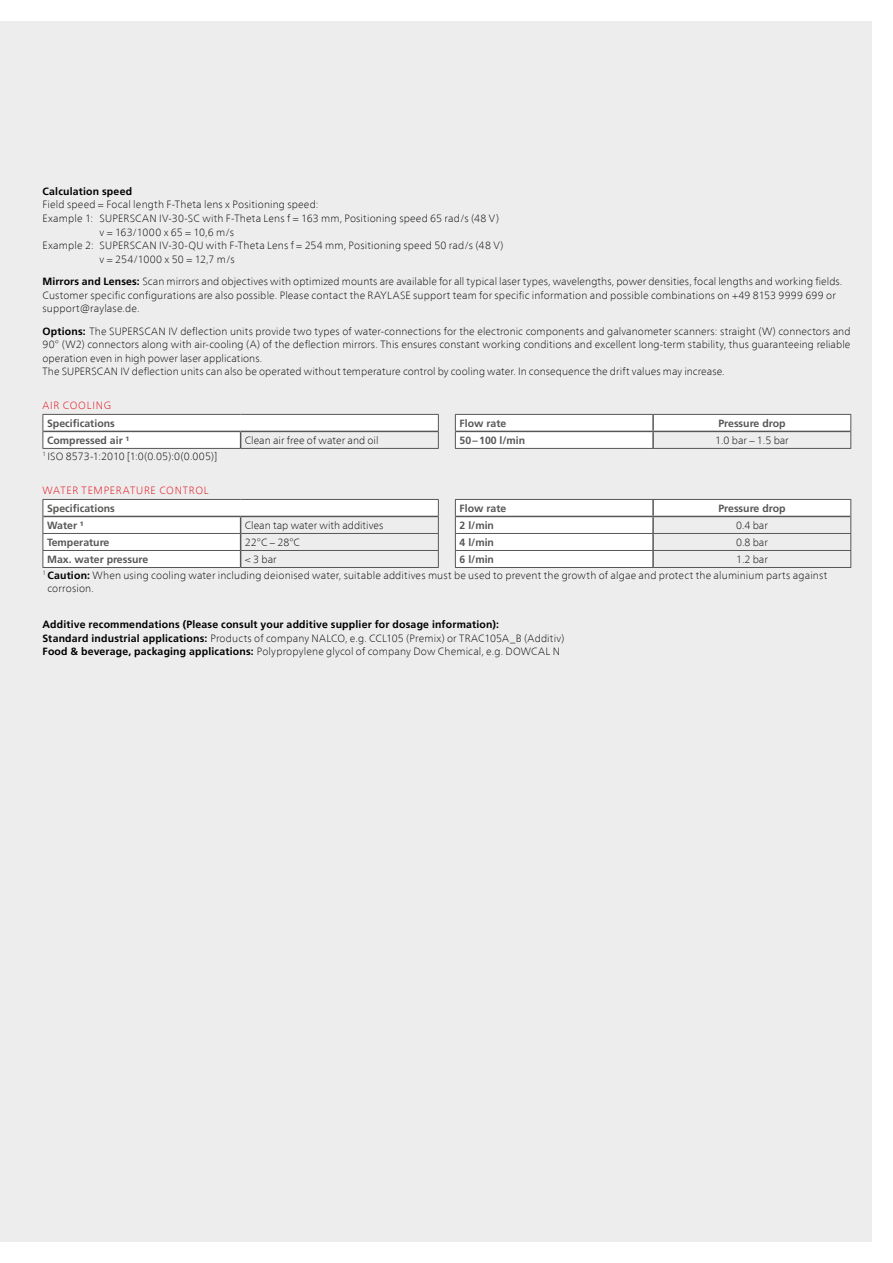
<style>
.page{position:relative;width:893px;height:1263px;background:#fff}
.page>*{position:absolute;margin:0;border:0;box-sizing:border-box;transform-origin:0 0}
.t1{font:100 10.5px/13.5px "Frutiger Neue LT Com";letter-spacing:.01em;color:#000}
.t2{font:700 10.5px/17px "Frutiger LT Com";color:#575756}
.t3{font:700 10.5px "Frutiger LT Com";letter-spacing:.015em;color:#000}
.t4{font:100 10.5px "Frutiger Neue LT Com";letter-spacing:.07em;color:#e30613}
.s1{font-family:"Frutiger LT Com";font-weight:700}
</style>
<div class="page">
<div style="left:0;top:21px;width:872px;height:1221px;background:#ededed"></div>
<hr style="left:43px;top:448px;width:198px;height:1px;background:#575756">
<hr style="left:241px;top:448px;width:198px;height:1px;background:#575756">
<svg style="left:43px;top:414px;width:396px;height:34px"></svg>
<hr style="left:241px;top:567px;width:198px;height:1px;background:#575756">
<svg style="left:43px;top:499px;width:396px;height:68px"></svg>
<hr style="left:43px;top:533px;width:198px;height:1px;background:#575756">
<hr style="left:43px;top:550px;width:198px;height:1px;background:#575756">
<hr style="left:43px;top:567px;width:198px;height:1px;background:#575756">
<hr style="left:455px;top:448px;width:198px;height:1px;background:#575756">
<hr style="left:653px;top:448px;width:198px;height:1px;background:#575756">
<svg style="left:455px;top:414px;width:396px;height:34px"></svg>
<hr style="left:455px;top:567px;width:198px;height:1px;background:#575756">
<hr style="left:653px;top:567px;width:198px;height:1px;background:#575756">
<svg style="left:455px;top:499px;width:396px;height:68px"></svg>
<hr style="left:455px;top:533px;width:198px;height:1px;background:#575756">
<hr style="left:653px;top:533px;width:198px;height:1px;background:#575756">
<hr style="left:455px;top:550px;width:198px;height:1px;background:#575756">
<hr style="left:653px;top:550px;width:198px;height:1px;background:#575756">
<p class="t3" style="left:43px;top:185px;width:91px">Calculation speed</p>
<p class="t1" style="left:43px;top:198px;width:277px">Field speed = Focal length F-Theta lens x Positioning speed:</p>
<p class="t1" style="left:43px;top:211px;width:458px">Example 1: SUPERSCAN IV-30-SC with F-Theta Lens f = 163 mm, Positioning speed 65 rad/s (48 V)</p>
<p class="t1" style="left:100px;top:225px;width:136px">v = 163/1000 x 65 = 10,6 m/s</p>
<p class="t1" style="left:43px;top:238px;width:462px">Example 2: SUPERSCAN IV-30-QU with F-Theta Lens f = 254 mm, Positioning speed 50 rad/s (48 V)</p>
<p class="t1" style="left:100px;top:252px;width:137px">v = 254/1000 x 50 = 12,7 m/s</p>
<p class="t1" style="left:43px;top:274px;width:801px"><span class="s1">Mirrors and Lenses:</span> Scan mirrors and objectives with optimized mounts are available for all typical laser types, wavelengths, power densities, focal lengths and working fields.<br>Customer specific configurations are also possible. Please contact the RAYLASE support team for specific information and possible combinations on +49 8153 9999 699 or support@raylase.de.</p>
<p class="t1" style="left:43px;top:324px;width:809px"><span class="s1">Options:</span> The SUPERSCAN IV deflection units provide two types of water-connections for the electronic components and galvanometer scanners: straight (W) connectors and 90° (W2) connectors along with air-cooling (A) of the deflection mirrors. This ensures constant working conditions and excellent long-term stability, thus guaranteeing reliable operation even in high power laser applications.<br>The SUPERSCAN IV deflection units can also be operated without temperature control by cooling water. In consequence the drift values may increase.</p>
<p class="t4" style="left:43px;top:399px;width:70px">AIR COOLING</p>
<p class="t2" style="left:47px;top:415px;width:84px">Specifications<br>Compressed air ¹</p>
<p class="t1" style="left:43px;top:449px;width:176px"><sup>1</sup> ISO 8573-1:2010 [1:0(0.05):0(0.005)]</p>
<p class="t4" style="left:43px;top:484px;width:168px">WATER TEMPERATURE CONTROL</p>
<p class="t2" style="left:47px;top:500px;width:69px">Specifications<br>Water ¹</p>
<p class="t1" style="left:245px;top:433px;width:135px">Clean air free of water and oil</p>
<p class="t1" style="left:245px;top:518px;width:140px">Clean tap water with additives</p>
<p class="t2" style="left:47px;top:534px;width:64px">Temperature</p>
<p class="t1" style="left:245px;top:535px;width:57px">22°C – 28°C</p>
<p class="t2" style="left:47px;top:551px;width:103px">Max. water pressure</p>
<p class="t1" style="left:245px;top:552px;width:33px">&lt; 3 bar</p>
<p class="t2" style="left:460px;top:415px;width:48px">Flow rate</p>
<p class="t2" style="left:718px;top:415px;width:69px">Pressure drop</p>
<p class="t2" style="left:460px;top:432px;width:67px">50–100 l/min</p>
<p class="t1" style="left:715px;top:433px;width:75px">1.0 bar – 1.5 bar</p>
<p class="t2" style="left:460px;top:500px;width:48px">Flow rate</p>
<p class="t2" style="left:718px;top:500px;width:69px">Pressure drop</p>
<p class="t2" style="left:460px;top:517px;width:36px">2 l/min</p>
<p class="t1" style="left:736px;top:518px;width:33px">0.4 bar</p>
<p class="t2" style="left:460px;top:534px;width:36px">4 l/min</p>
<p class="t1" style="left:736px;top:535px;width:33px">0.8 bar</p>
<p class="t2" style="left:460px;top:551px;width:36px">6 l/min</p>
<p class="t1" style="left:736px;top:552px;width:33px">1.2 bar</p>
<p class="t1" style="left:47px;top:568px;width:781px;text-indent:-5px"><sup>1</sup> <span class="s1">Caution:</span> When using cooling water including deionised water, suitable additives must be used to prevent the growth of algae and protect the aluminium parts against corrosion.</p>
<p class="t3" style="left:43px;top:618px;width:458px">Additive recommendations (Please consult your additive supplier for dosage information):</p>
<p class="t1" style="left:43px;top:631px;width:523px"><span class="s1">Standard industrial applications:</span> Products of company NALCO, e.g. CCL105 (Premix) or TRAC105A_B (Additiv)<br><span class="s1">Food &amp; beverage, packaging applications:</span> Polypropylene glycol of company Dow Chemical, e.g. DOWCAL N</p>
</div>
